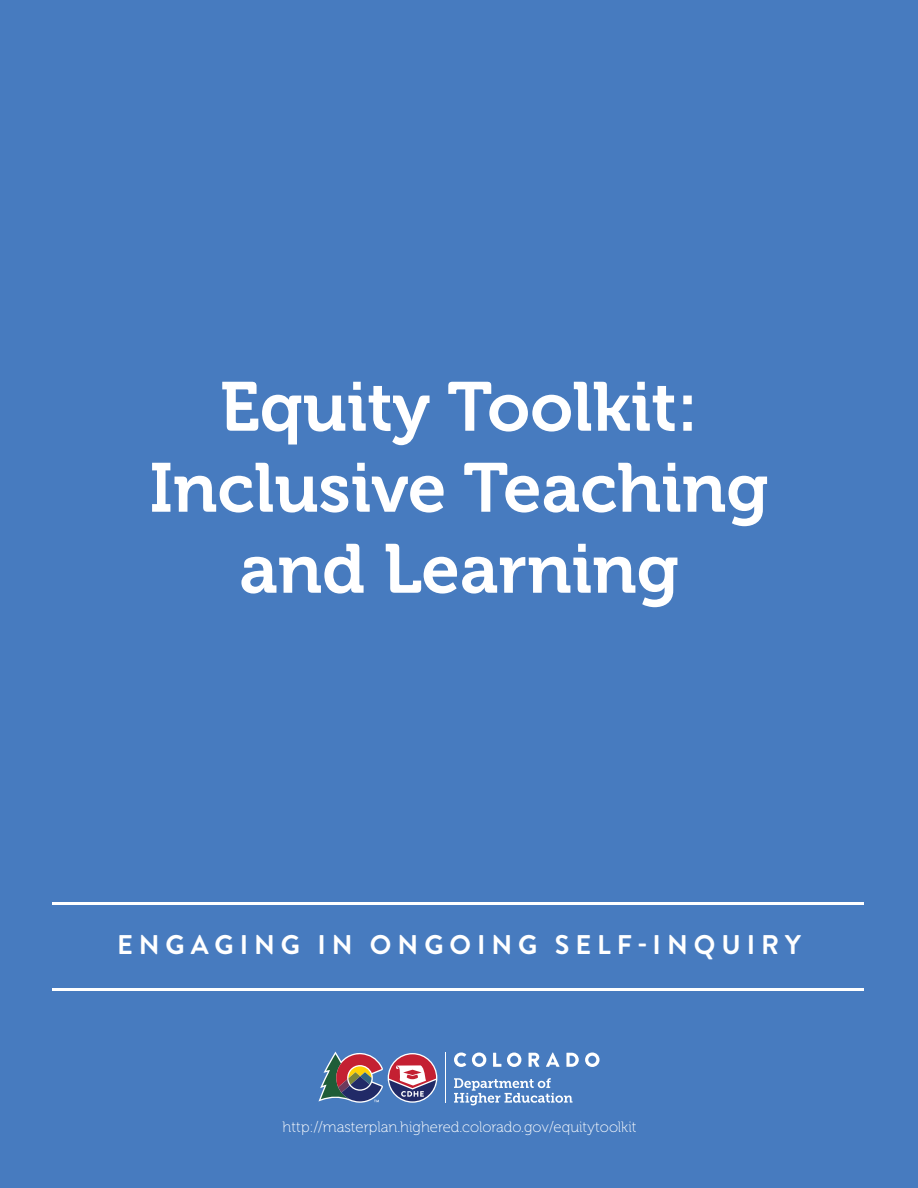
<style>
.page{position:relative;width:918px;height:1188px;background:#477bbf}
.page>*{position:absolute;margin:0;border:0;box-sizing:border-box;transform-origin:0 0}
.t1{font:69px/81px "Museo 700";color:#fff;text-align:center}
.t2{font:700 27px "Brandon Grotesque";letter-spacing:.22em;color:#fff}
.t3{font:15px "Museo 100";color:#fff}
</style>
<div class="page">
<svg style="left:454px;top:1053px;width:12px;height:14px"></svg>
<svg style="left:472px;top:1053px;width:14px;height:14px"></svg>
<svg style="left:493px;top:1053px;width:8px;height:14px"></svg>
<svg style="left:507px;top:1053px;width:14px;height:14px"></svg>
<svg style="left:529px;top:1053px;width:10px;height:14px"></svg>
<svg style="left:566px;top:1053px;width:13px;height:14px"></svg>
<svg style="left:585px;top:1053px;width:15px;height:14px"></svg>
<svg style="left:546px;top:1053px;width:14px;height:14px"></svg>
<svg style="left:454px;top:1078px;width:119px;height:27px"></svg>
<hr style="left:445px;top:1053px;width:1px;height:50px;background:#fff">
<svg style="left:388px;top:1053px;width:49px;height:50px"></svg>
<svg style="left:389px;top:1054px;width:47px;height:47px;background:#9e6f8c"></svg>
<svg style="left:318px;top:1052px;width:65px;height:51px"></svg>
<hr style="left:52px;top:902px;width:812px;height:3px;background:#fff">
<hr style="left:52px;top:988px;width:812px;height:3px;background:#fff">
<h1 class="t1" style="left:149px;top:367px;width:621px">Equity Toolkit:<br>Inclusive Teaching and Learning</h1>
<h2 class="t2" style="left:117px;top:926px;width:685px">ENGAGING IN ONGOING SELF-INQUIRY</h2>
<p class="t3" style="left:283px;top:1119px;width:356px">http://masterplan.highered.colorado.gov/equitytoolkit</p>
</div>
